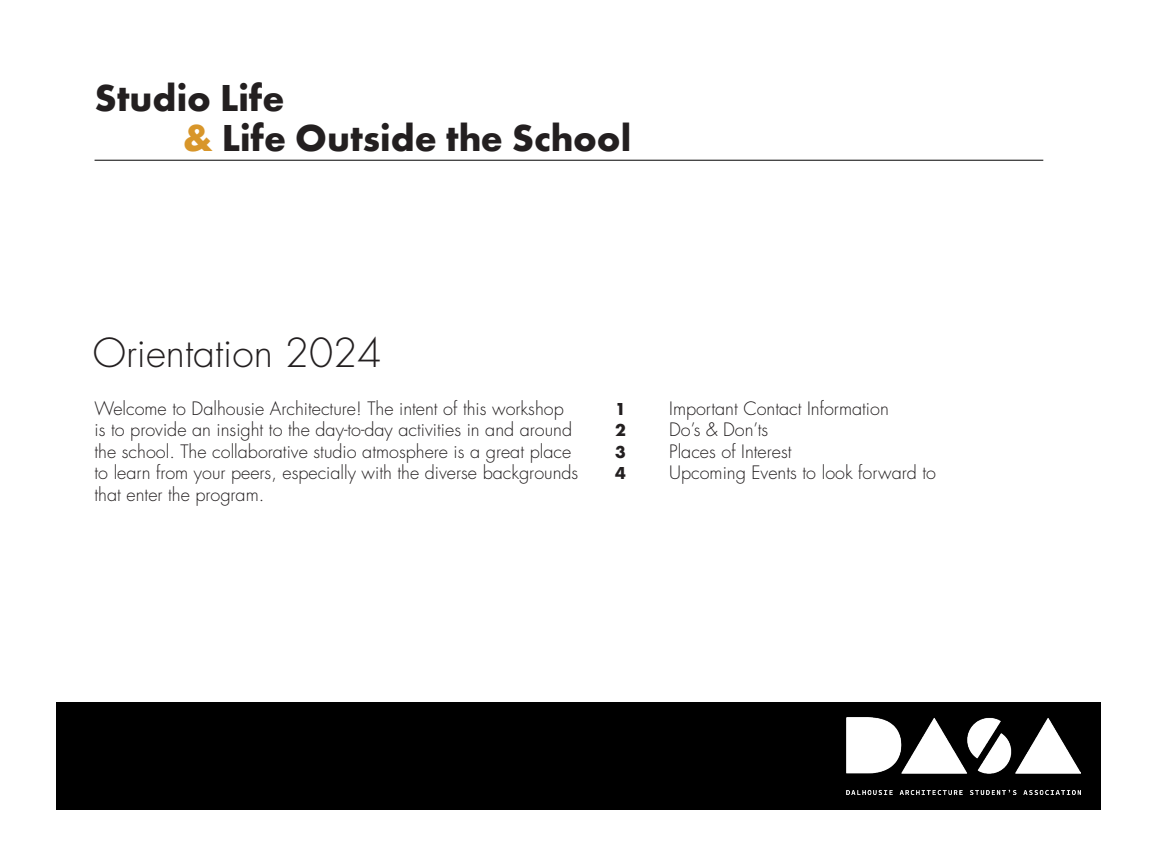
<style>
.page{position:relative;width:1153px;height:864px;background:#fff}
.page>*{position:absolute;margin:0;border:0;box-sizing:border-box;transform-origin:0 0}
.t1{font:700 39px "Futura PT";color:#231f20}
.t2{font:300 39px "Futura";color:#231f20}
.t3{font:300 18px/21.6px "Futura";color:#231f20}
.t4{font:700 18px "Futura PT";color:#231f20}
.s1{color:#d8962a}
</style>
<div class="page">
<hr style="left:94px;top:160px;width:949px;height:1px;background:#000">
<div style="left:56px;top:702px;width:1044px;height:108px;background:#000"></div>
<img style="left:846px;top:717px;width:233px;height:78px">
<p class="t1" style="left:94px;top:73px;width:191px">Studio Life</p>
<p class="t1" style="left:183px;top:113px;width:449px"><span class="s1">&amp;</span> Life Outside the School</p>
<p class="t2" style="left:93px;top:329px;width:290px">Orientation 2024</p>
<p class="t3" style="left:94px;top:398px;width:485px">Welcome to Dalhousie Architecture! The intent of this workshop is to provide an insight to the day-to-day activities in and around the school. The collaborative studio atmosphere is a great place to learn from your peers, especially with the diverse backgrounds that enter the program.</p>
<p class="t4" style="left:615px;top:397px;width:12px">1</p>
<p class="t3" style="left:669px;top:398px;width:221px">Important Contact Information</p>
<p class="t4" style="left:615px;top:419px;width:12px">2</p>
<p class="t3" style="left:669px;top:419px;width:101px">Do’s &amp; Don’ts</p>
<p class="t4" style="left:615px;top:440px;width:12px">3</p>
<p class="t3" style="left:669px;top:441px;width:124px">Places of Interest</p>
<p class="t4" style="left:615px;top:462px;width:12px">4</p>
<p class="t3" style="left:669px;top:463px;width:268px">Upcoming Events to look forward to</p>
</div>
